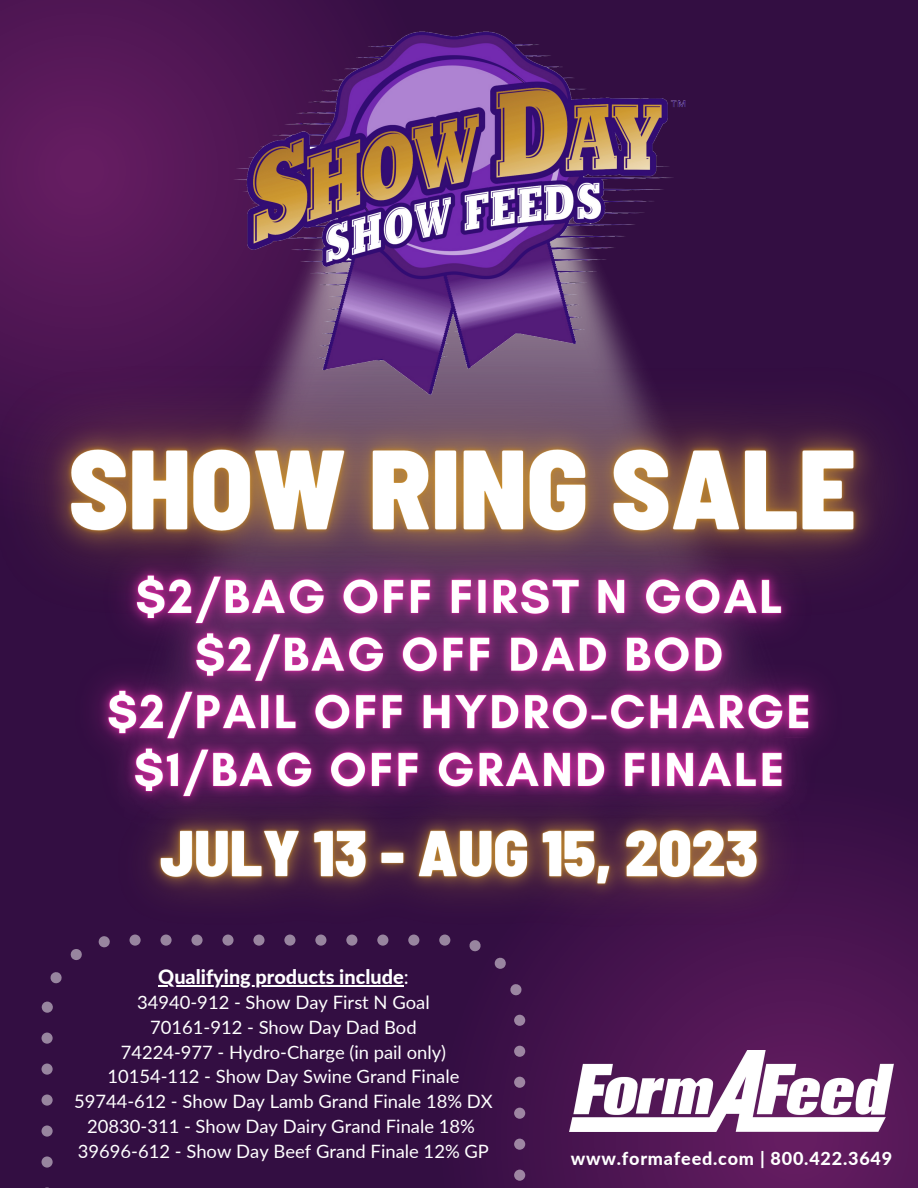
<style>
.page{position:relative;width:918px;height:1188px;background:#330e42}
.page>*{position:absolute;margin:0;border:0;box-sizing:border-box;transform-origin:0 0}
.t1{font:800 19.95px "Lato";color:#fff}
.t2{font:18.45px "Lato";color:#fff}
.t3{font:800 18px "Lato";letter-spacing:.045em;color:#fff}
.s1{font-weight:400}
</style>
<div class="page">
<svg style="left:0;top:0;width:199px;height:267px;fill:#5a195a"></svg>
<svg style="left:525px;top:860px;width:393px;height:328px;fill:#501654"></svg>
<div style="left:95px;top:158px;width:104px;height:109px;background:#5b1a5b"></div>
<img style="left:199px;top:0;width:487px;height:267px">
<img style="left:570px;top:1050px;width:324px;height:81px">
<svg style="left:42px;top:950px;width:483px;height:238px"></svg>
<img style="left:0;top:267px;width:878px;height:245px">
<img style="left:42px;top:501px;width:836px;height:362px">
<img style="left:73px;top:726px;width:772px;height:250px">
<hr style="left:158px;top:985px;width:246px;height:2px;background:#fff">
<p class="t1" style="left:158px;top:965px;width:252px">Qualifying products include<span class="s1">:</span></p>
<p class="t2" style="left:137px;top:991px;width:294px">34940-912 - Show Day First N Goal</p>
<p class="t2" style="left:150px;top:1016px;width:268px">70161-912 - Show Day Dad Bod</p>
<p class="t2" style="left:121px;top:1040px;width:327px">74224-977 - Hydro-Charge (in pail only)</p>
<p class="t2" style="left:107px;top:1065px;width:354px">10154-112 - Show Day Swine Grand Finale</p>
<p class="t2" style="left:74px;top:1090px;width:420px">59744-612 - Show Day Lamb Grand Finale 18% DX</p>
<p class="t2" style="left:87px;top:1115px;width:389px">20830-311 - Show Day Dairy Grand Finale 18%</p>
<p class="t2" style="left:78px;top:1139px;width:413px">39696-612 - Show Day Beef Grand Finale 12% GP</p>
<p class="t3" style="left:571px;top:1147px;width:323px">www.formafeed.com | 800.422.3649</p>
</div>
